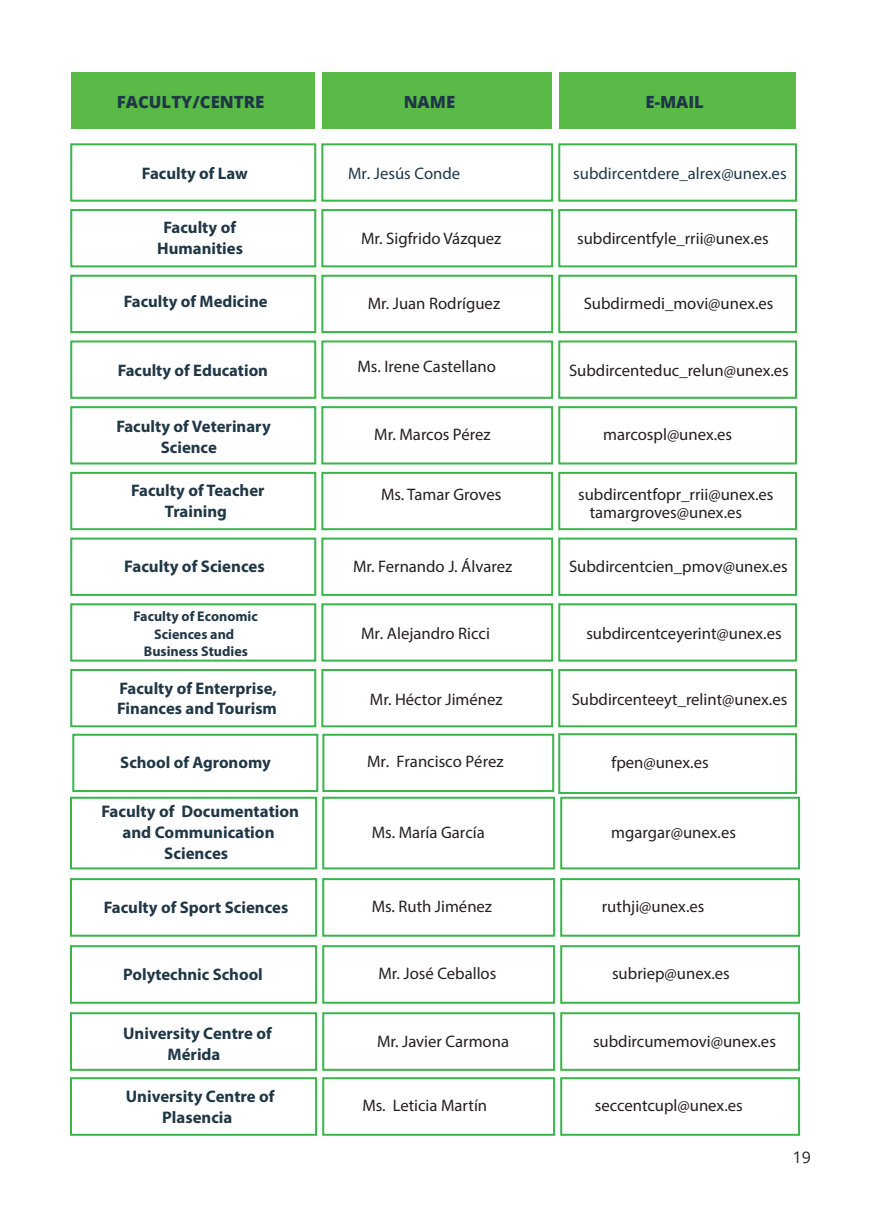
<style>
.page{position:relative;width:876px;height:1225px;background:#fff}
.page>*{position:absolute;margin:0;border:0;box-sizing:border-box;transform-origin:0 0}
.t1{font:700 16.8px/21px "Myriad Pro";color:#203746;text-align:center}
.t2{font:800 16.8px "Open Sans";color:#203746}
.t3{font:16.6px/18px "Myriad Pro";color:#231f20}
.t4{font:700 16.6px "Myriad Pro";color:#203746}
.t5{font:16.6px "Myriad Pro";color:#203746}
.t6{font:16px "Open Sans";color:#231f20}
.t7{font:700 14px/17.6px "Myriad Pro";color:#203746;text-align:center}
</style>
<div class="page">
<div style="left:71px;top:73px;width:244px;height:56px;background:#59ba47"></div>
<div style="left:72px;top:733px;width:246px;height:59px;border:2px solid #3ab54a"></div>
<div style="left:70px;top:143px;width:246px;height:59px;border:2px solid #3ab54a"></div>
<div style="left:70px;top:209px;width:246px;height:58px;border:2px solid #3ab54a"></div>
<div style="left:70px;top:275px;width:246px;height:58px;border:2px solid #3ab54a"></div>
<div style="left:70px;top:340px;width:246px;height:59px;border:2px solid #3ab54a"></div>
<div style="left:70px;top:406px;width:246px;height:58px;border:2px solid #3ab54a"></div>
<div style="left:70px;top:472px;width:246px;height:58px;border:2px solid #3ab54a"></div>
<div style="left:70px;top:537px;width:246px;height:59px;border:2px solid #3ab54a"></div>
<div style="left:70px;top:603px;width:246px;height:58px;border:2px solid #3ab54a"></div>
<div style="left:70px;top:669px;width:246px;height:58px;border:2px solid #3ab54a"></div>
<div style="left:322px;top:73px;width:230px;height:56px;background:#59ba47"></div>
<div style="left:322px;top:733px;width:232px;height:59px;border:2px solid #3ab54a"></div>
<div style="left:321px;top:143px;width:232px;height:59px;border:2px solid #3ab54a"></div>
<div style="left:321px;top:209px;width:232px;height:58px;border:2px solid #3ab54a"></div>
<div style="left:321px;top:275px;width:232px;height:58px;border:2px solid #3ab54a"></div>
<div style="left:321px;top:340px;width:232px;height:59px;border:2px solid #3ab54a"></div>
<div style="left:321px;top:406px;width:232px;height:58px;border:2px solid #3ab54a"></div>
<div style="left:321px;top:472px;width:232px;height:58px;border:2px solid #3ab54a"></div>
<div style="left:321px;top:537px;width:232px;height:59px;border:2px solid #3ab54a"></div>
<div style="left:321px;top:603px;width:232px;height:58px;border:2px solid #3ab54a"></div>
<div style="left:321px;top:669px;width:232px;height:58px;border:2px solid #3ab54a"></div>
<div style="left:559px;top:73px;width:237px;height:56px;background:#59ba47"></div>
<div style="left:558px;top:733px;width:239px;height:61px;border:2px solid #3ab54a"></div>
<div style="left:558px;top:143px;width:239px;height:59px;border:2px solid #3ab54a"></div>
<div style="left:558px;top:209px;width:239px;height:58px;border:2px solid #3ab54a"></div>
<div style="left:558px;top:275px;width:239px;height:58px;border:2px solid #3ab54a"></div>
<div style="left:558px;top:340px;width:239px;height:59px;border:2px solid #3ab54a"></div>
<div style="left:558px;top:406px;width:239px;height:58px;border:2px solid #3ab54a"></div>
<div style="left:558px;top:472px;width:239px;height:58px;border:2px solid #3ab54a"></div>
<div style="left:558px;top:537px;width:239px;height:59px;border:2px solid #3ab54a"></div>
<div style="left:558px;top:603px;width:239px;height:58px;border:2px solid #3ab54a"></div>
<div style="left:558px;top:669px;width:239px;height:58px;border:2px solid #3ab54a"></div>
<div style="left:70px;top:796px;width:247px;height:73px;border:2px solid #3ab54a"></div>
<div style="left:70px;top:878px;width:247px;height:58px;border:2px solid #3ab54a"></div>
<div style="left:70px;top:945px;width:247px;height:58px;border:2px solid #3ab54a"></div>
<div style="left:70px;top:1012px;width:247px;height:58px;border:2px solid #3ab54a"></div>
<div style="left:70px;top:1077px;width:247px;height:58px;border:2px solid #3ab54a"></div>
<div style="left:322px;top:796px;width:233px;height:73px;border:2px solid #3ab54a"></div>
<div style="left:322px;top:878px;width:233px;height:58px;border:2px solid #3ab54a"></div>
<div style="left:322px;top:945px;width:233px;height:58px;border:2px solid #3ab54a"></div>
<div style="left:322px;top:1012px;width:233px;height:58px;border:2px solid #3ab54a"></div>
<div style="left:322px;top:1077px;width:233px;height:58px;border:2px solid #3ab54a"></div>
<div style="left:560px;top:796px;width:240px;height:73px;border:2px solid #3ab54a"></div>
<div style="left:560px;top:878px;width:240px;height:58px;border:2px solid #3ab54a"></div>
<div style="left:560px;top:945px;width:240px;height:58px;border:2px solid #3ab54a"></div>
<div style="left:560px;top:1012px;width:240px;height:58px;border:2px solid #3ab54a"></div>
<div style="left:560px;top:1077px;width:240px;height:58px;border:2px solid #3ab54a"></div>
<p class="t2" style="left:117px;top:89px;width:149px">FACULTY/CENTRE</p>
<p class="t2" style="left:404px;top:89px;width:53px">NAME</p>
<p class="t2" style="left:645px;top:89px;width:60px">E-MAIL</p>
<p class="t1" style="left:142px;top:162px;width:107px">Faculty of Law</p>
<p class="t5" style="left:348px;top:163px;width:114px">Mr. Jesús Conde</p>
<p class="t5" style="left:573px;top:163px;width:215px">subdircentdere_alrex@unex.es</p>
<p class="t1" style="left:157px;top:217px;width:87px">Faculty of<br>Humanities</p>
<p class="t3" style="left:361px;top:229px;width:142px">Mr. Sigfrido Vázquez</p>
<p class="t3" style="left:577px;top:229px;width:193px">subdircentfyle_rrii@unex.es</p>
<p class="t4" style="left:124px;top:290px;width:145px">Faculty of Medicine</p>
<p class="t4" style="left:118px;top:359px;width:152px">Faculty of Education</p>
<p class="t1" style="left:116px;top:415px;width:156px">Faculty of Veterinary<br>Science</p>
<p class="t1" style="left:131px;top:479px;width:135px">Faculty of Teacher<br>Training</p>
<p class="t1" style="left:124px;top:555px;width:142px">Faculty of Sciences</p>
<p class="t7" style="left:133px;top:607px;width:126px">Faculty of Economic<br>Sciences and<br>Business Studies</p>
<p class="t1" style="left:117px;top:677px;width:161px;text-align:left">Faculty of Enterprise,<br>Finances and Tourism</p>
<p class="t4" style="left:120px;top:751px;width:152px">School of Agronomy</p>
<p class="t1" style="left:101px;top:800px;width:199px">Faculty of Documentation and Communication<br>Sciences</p>
<p class="t1" style="left:104px;top:896px;width:186px">Faculty of Sport Sciences</p>
<p class="t4" style="left:123px;top:963px;width:141px">Polytechnic School</p>
<p class="t1" style="left:123px;top:1022px;width:150px">University Centre of<br>Mérida</p>
<p class="t1" style="left:126px;top:1085px;width:150px">University Centre of<br>Plasencia</p>
<p class="t3" style="left:368px;top:294px;width:134px">Mr. Juan Rodríguez</p>
<p class="t3" style="left:584px;top:294px;width:191px">Subdirmedi_movi@unex.es</p>
<p class="t3" style="left:357px;top:357px;width:140px">Ms. Irene Castellano</p>
<p class="t3" style="left:569px;top:361px;width:221px">Subdircenteduc_relun@unex.es</p>
<p class="t3" style="left:374px;top:425px;width:118px">Mr. Marcos Pérez</p>
<p class="t3" style="left:603px;top:425px;width:130px">marcospl@unex.es</p>
<p class="t3" style="left:381px;top:485px;width:122px">Ms. Tamar Groves</p>
<p class="t3" style="left:590px;top:485px;width:185px;text-indent:-12px">subdircentfopr_rrii@unex.es tamargroves@unex.es</p>
<p class="t3" style="left:353px;top:557px;width:161px">Mr. Fernando J. Álvarez</p>
<p class="t3" style="left:569px;top:557px;width:220px">Subdircentcien_pmov@unex.es</p>
<p class="t3" style="left:361px;top:624px;width:130px">Mr. Alejandro Ricci</p>
<p class="t3" style="left:586px;top:624px;width:197px">subdircentceyerint@unex.es</p>
<p class="t3" style="left:370px;top:690px;width:134px">Mr. Héctor Jiménez</p>
<p class="t3" style="left:572px;top:690px;width:217px">Subdircenteeyt_relint@unex.es</p>
<p class="t3" style="left:367px;top:752px;width:138px">Mr. Francisco Pérez</p>
<p class="t3" style="left:611px;top:753px;width:99px">fpen@unex.es</p>
<p class="t3" style="left:372px;top:823px;width:115px">Ms. María García</p>
<p class="t3" style="left:611px;top:823px;width:126px">mgargar@unex.es</p>
<p class="t3" style="left:372px;top:897px;width:122px">Ms. Ruth Jiménez</p>
<p class="t3" style="left:602px;top:897px;width:104px">ruthji@unex.es</p>
<p class="t3" style="left:378px;top:964px;width:120px">Mr. José Ceballos</p>
<p class="t3" style="left:612px;top:964px;width:119px">subriep@unex.es</p>
<p class="t3" style="left:377px;top:1032px;width:134px">Mr. Javier Carmona</p>
<p class="t3" style="left:593px;top:1032px;width:184px">subdircumemovi@unex.es</p>
<p class="t3" style="left:362px;top:1096px;width:126px">Ms. Leticia Martín</p>
<p class="t3" style="left:595px;top:1096px;width:149px">seccentcupl@unex.es</p>
<p class="t6" style="left:793px;top:1146px;width:20px">19</p>
</div>
